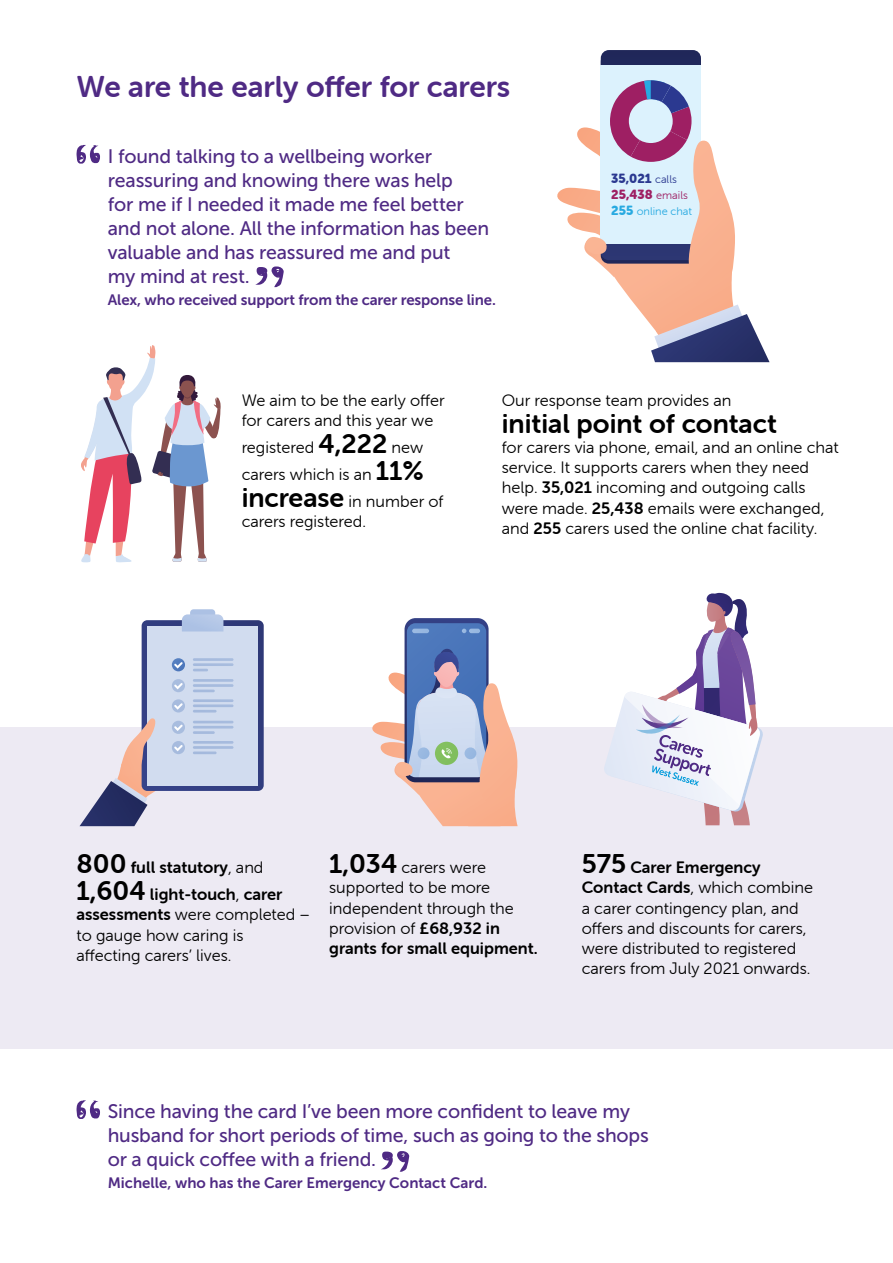
<style>
.page{position:relative;width:893px;height:1263px;background:#fff}
.page>*{position:absolute;margin:0;border:0;box-sizing:border-box;transform-origin:0 0}
.t1{font:30px "Museo Sans Rounded 700";color:#4f2a84}
.t2{font:27px "Museo Sans Rounded 700";color:#000}
.t3{font:19.5px/24px "Museo Sans 500";letter-spacing:-.01em;color:#4f2a84}
.t4{font:16.5px/20.2px "Museo Sans Rounded 300";color:#000}
.t5{font:16.5px/27px "Museo Sans Rounded 700";color:#000}
.t6{font:15px "Museo Sans 700";letter-spacing:-.01em;color:#4f2a84}
.t7{font:13.05px/16.2px "Museo Sans Rounded 900";color:#2b3990}
.t8{font:11.1px "Museo Sans Rounded 300";color:#28aae1}
.s1{font-family:"Museo Sans Rounded 300";font-size:11.1px}
.s2{color:#9e1f63}
.s3{font-family:"Museo Sans Rounded 300";font-size:11.1px;color:#9e1f63}
.s4{font-family:"Museo Sans Rounded 900";font-size:13.05px}
.s5{font-family:"Museo Sans Rounded 700";font-size:27px}
.s6{font-family:"Museo Sans Rounded 700"}
.s7{font-size:27px}
.s8{font-family:"Museo Sans Rounded 300"}
</style>
<div class="page">
<div style="left:0;top:727px;width:893px;height:322px;background:#edeaf3"></div>
<svg style="left:557px;top:50px;width:213px;height:312px"></svg>
<svg style="left:255px;top:266px;width:29px;height:21px"></svg>
<svg style="left:77px;top:145px;width:23px;height:19px"></svg>
<svg style="left:381px;top:1151px;width:28px;height:21px"></svg>
<svg style="left:77px;top:1100px;width:23px;height:19px"></svg>
<svg style="left:80px;top:609px;width:184px;height:217px"></svg>
<svg style="left:372px;top:618px;width:146px;height:208px"></svg>
<svg style="left:604px;top:593px;width:159px;height:232px"></svg>
<svg style="left:81px;top:345px;width:140px;height:218px"></svg>
<h1 class="t1" style="left:77px;top:70px;width:435px">We are the early offer for carers</h1>
<p class="t3" style="left:108px;top:144px;width:383px">I found talking to a wellbeing worker reassuring and knowing there was help<br>for me if I needed it made me feel better and not alone. All the information has been valuable and has reassured me and put<br>my mind at rest.</p>
<p class="t6" style="left:108px;top:292px;width:389px">Alex, who received support from the carer response line.</p>
<p class="t7" style="left:611px;top:170px;width:78px">35,021 <span class="s1">calls<br></span><span class="s2">25,438</span> <span class="s3">emails</span></p>
<p class="t8" style="left:611px;top:206px;width:82px"><span class="s4">255</span> online chat</p>
<p class="t4" style="left:242px;top:390px;width:204px">We aim to be the early offer for carers and this year we</p>
<p class="t4" style="left:242px;top:434px;width:203px;line-height:27px">registered <span class="s5">4,222</span> new carers which is an <span class="s5">11% increase</span> in number of</p>
<p class="t4" style="left:242px;top:511px;width:126px">carers registered.</p>
<p class="t4" style="left:502px;top:390px;width:231px">Our response team provides an</p>
<h2 class="t2" style="left:502px;top:408px;width:277px">initial point of contact</h2>
<p class="t4" style="left:502px;top:437px;width:338px">for carers via phone, email, and an online chat service. It supports carers when they need help. <span class="s6">35,021</span> incoming and outgoing calls were made. <span class="s6">25,438</span> emails were exchanged, and <span class="s6">255</span> carers used the online chat facility.</p>
<p class="t5" style="left:77px;top:854px;width:207px"><span class="s7">800</span> full statutory<span class="s8">, and<br></span><span class="s7">1,604</span> light-touch<span class="s8">,</span> carer</p>
<p class="t4" style="left:77px;top:905px;width:235px"><span class="s6">assessments</span> were completed – to gauge how caring is affecting carers’ lives.</p>
<p class="t4" style="left:329px;top:857px;width:186px"><span class="s5">1,034</span> carers were supported to be more independent through the provision of <span class="s6">£68,932 in</span></p>
<p class="t5" style="left:329px;top:935px;width:210px">grants for small equipment.</p>
<p class="t5" style="left:582px;top:854px;width:180px"><span class="s7">575</span> Carer Emergency</p>
<p class="t4" style="left:582px;top:878px;width:233px"><span class="s6">Contact Cards</span>, which combine a carer contingency plan, and offers and discounts for carers, were distributed to registered carers from July 2021 onwards.</p>
<p class="t3" style="left:108px;top:1099px;width:543px">Since having the card I’ve been more confident to leave my husband for short periods of time, such as going to the shops or a quick coffee with a friend.</p>
<p class="t6" style="left:108px;top:1175px;width:381px">Michelle, who has the Carer Emergency Contact Card.</p>
</div>
